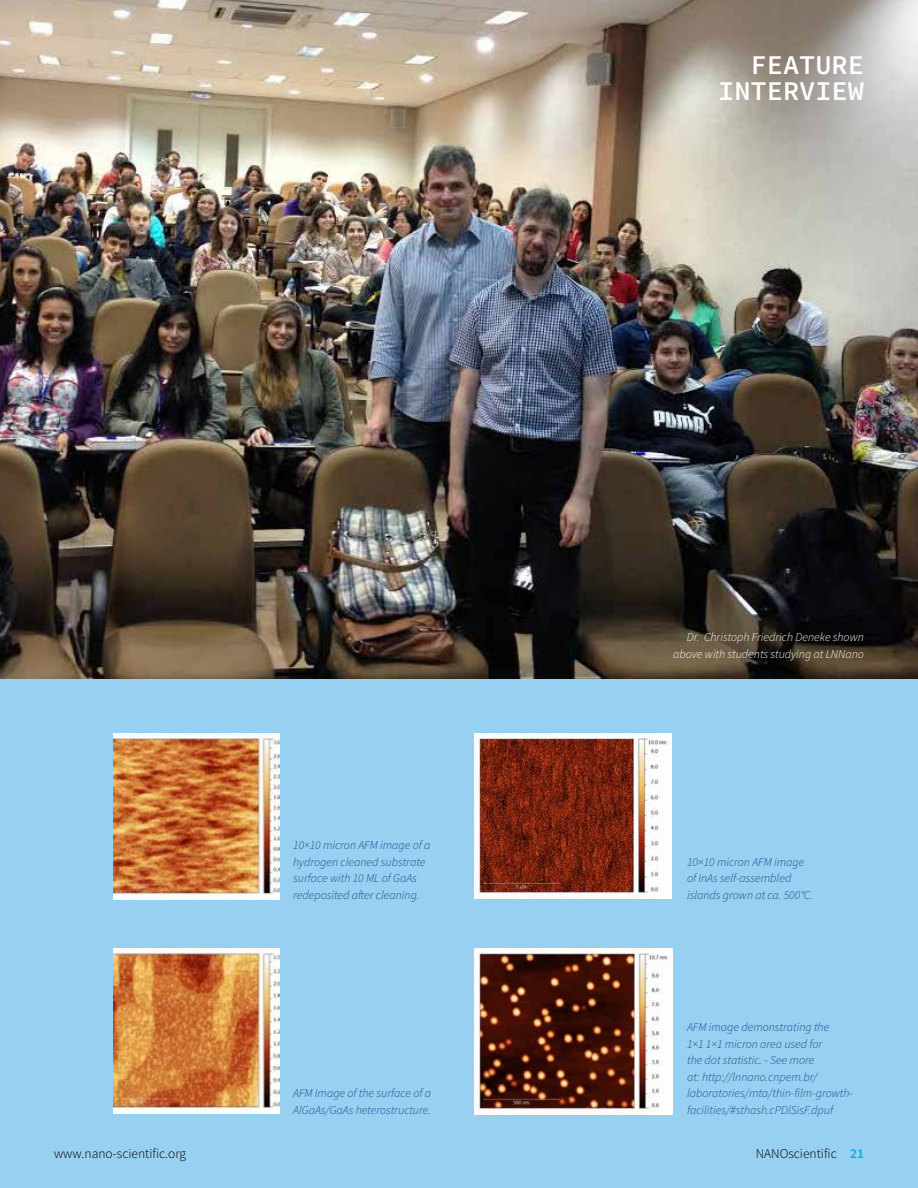
<style>
.page{position:relative;width:918px;height:1188px;background:#97d0f1}
.page>*{position:absolute;margin:0;border:0;box-sizing:border-box;transform-origin:0 0}
.t1{font:600 27px/25.5px "Source Code Pro";color:#fff;text-align:right}
.t2{font:300 13.5px "Source Sans Pro";color:#000}
.t3{font:italic 300 12px/16.5px "Source Sans Pro";color:#21448d}
.t4{font:italic 300 12px/16.5px "Source Sans Pro";color:#fff;text-align:right}
.s1{font-weight:600;color:#00aee6}
</style>
<div class="page">
<img style="left:0;top:0;width:918px;height:678px">
<img style="left:113px;top:733px;width:167px;height:166px">
<img style="left:113px;top:948px;width:166px;height:166px">
<img style="left:474px;top:733px;width:198px;height:166px">
<img style="left:474px;top:948px;width:199px;height:167px">
<h1 class="t1" style="left:718px;top:52px;width:147px">FEATURE<br>INTERVIEW</h1>
<p class="t3" style="left:293px;top:837px;width:139px">10×10 micron AFM image of a hydrogen cleaned substrate surface with 10 ML of GaAs redeposited after cleaning.</p>
<p class="t3" style="left:293px;top:1085px;width:139px">AFM Image of the surface of a<br>AlGaAs/GaAs heterostructure.</p>
<p class="t4" style="left:673px;top:629px;width:192px">Dr. Christoph Friedrich Deneke shown above with students studying at LNNano</p>
<p class="t3" style="left:687px;top:854px;width:127px">10×10 micron AFM image of InAs self-assembled islands grown at ca. 500°C.</p>
<p class="t3" style="left:687px;top:1019px;width:167px">AFM image demonstrating the<br>1×1 1×1 micron area used for<br>the dot statistic. - See more<br>at: http://lnnano.cnpem.br/ laboratories/mta/thin-film-growth&shy;facilities/#sthash.cPDlSisF.dpuf</p>
<p class="t2" style="left:54px;top:1145px;width:134px">www.nano-scientific.org</p>
<p class="t2" style="left:756px;top:1145px;width:110px">NANOscientific <span class="s1">21</span></p>
</div>
